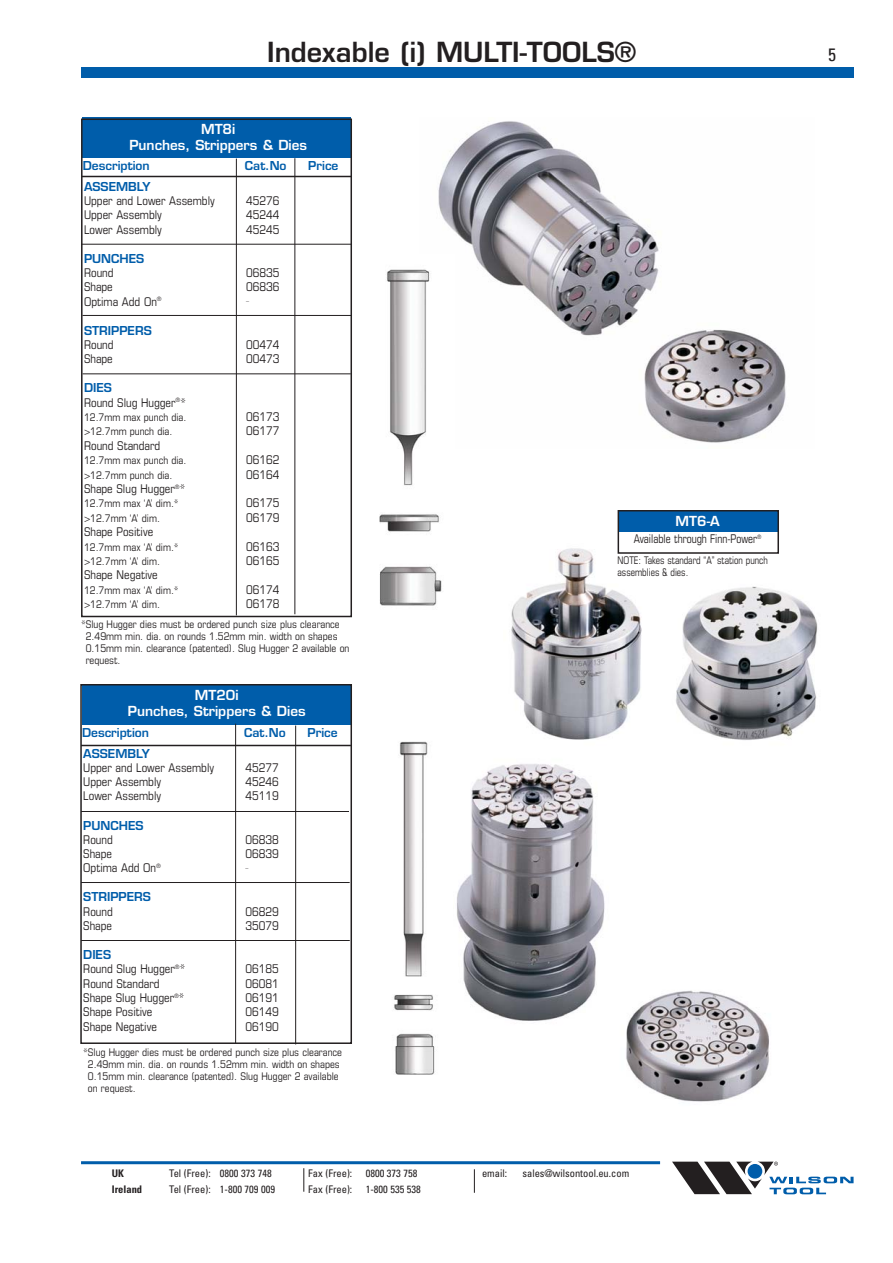
<style>
.page{position:relative;width:893px;height:1263px;background:#fff}
.page>*{position:absolute;margin:0;border:0;box-sizing:border-box;transform-origin:0 0}
.t1{font:600 27px "Eurostile";color:#231f20}
.t2{font:condensed 18px "Univers";color:#231f20}
.t3{font:600 13.5px/16.2px "Eurostile";color:#fff;text-align:center}
.t4{font:condensed 12px/14.1px "Eurostile";color:#231f20}
.t5{font:600 12px "Eurostile";color:#005daa}
.t6{font:condensed 12px "Eurostile";color:#231f20;scale:.9 1}
.t7{font:condensed 10.5px/12px "Eurostile";color:#231f20}
.t8{font:condensed 10.5px "Univers";color:#231f20}
.t9{font:condensed 10.5px/12px "Eurostile";color:#231f20;scale:.9 1}
.t10{font:700 condensed 10.5px "Univers";color:#231f20}
.t11{font:condensed 6px "Eurostile";color:#231f20}
.s1{font-weight:600;font-stretch:normal;color:#005daa}
</style>
<div class="page">
<div style="left:81px;top:68px;width:772px;height:10px;background:#005daa"></div>
<hr style="left:81px;top:1161px;width:579px;height:3px;background:#005daa">
<svg style="left:672px;top:1162px;width:181px;height:32px"></svg>
<img style="left:438px;top:121px;width:348px;height:322px">
<img style="left:457px;top:764px;width:312px;height:338px">
<img style="left:511px;top:548px;width:307px;height:192px">
<img style="left:379px;top:254px;width:75px;height:352px">
<img style="left:393px;top:741px;width:42px;height:334px">
<div style="left:82px;top:118px;width:269px;height:40px;background:#005daa"></div>
<hr style="left:82px;top:315px;width:269px;height:1px;background:#231f20">
<hr style="left:81px;top:244px;width:270px;height:1px;background:#231f20">
<hr style="left:83px;top:373px;width:268px;height:1px;background:#231f20">
<hr style="left:82px;top:176px;width:269px;height:1px;background:#231f20">
<div style="left:81px;top:119px;width:271px;height:498px;border:2px solid #231f20"></div>
<div style="left:82px;top:684px;width:270px;height:40px;background:#005daa"></div>
<hr style="left:81px;top:811px;width:268px;height:1px;background:#231f20">
<hr style="left:81px;top:940px;width:269px;height:1px;background:#231f20">
<hr style="left:81px;top:882px;width:269px;height:1px;background:#231f20">
<hr style="left:81px;top:745px;width:270px;height:1px;background:#231f20">
<hr style="left:235px;top:724px;width:1px;height:319px;background:#231f20">
<div style="left:80px;top:684px;width:272px;height:360px;border:2px solid #231f20"></div>
<div style="left:618px;top:511px;width:160px;height:21px;background:#005daa"></div>
<div style="left:617px;top:510px;width:162px;height:44px;border:2px solid #231f20"></div>
<hr style="left:236px;top:159px;width:1px;height:456px;background:#231f20">
<hr style="left:294px;top:158px;width:1px;height:456px;background:#231f20">
<hr style="left:295px;top:726px;width:1px;height:318px;background:#231f20">
<svg style="left:303px;top:1168px;width:1px;height:24px"></svg>
<svg style="left:474px;top:1169px;width:1px;height:24px"></svg>
<h1 class="t1" style="left:267px;top:42px;width:370px">Indexable (i) MULTI-TOOLS®</h1>
<h2 class="t2" style="left:828px;top:48px;width:9px">5</h2>
<p class="t3" style="left:129px;top:122px;width:179px">MT8i<br>Punches, Strippers &amp; Dies</p>
<p class="t5" style="left:83px;top:161px;width:68px">Description</p>
<p class="t5" style="left:245px;top:161px;width:43px">Cat.No</p>
<p class="t5" style="left:308px;top:161px;width:32px">Price</p>
<p class="t5" style="left:84px;top:182px;width:68px">ASSEMBLY</p>
<p class="t4" style="left:84px;top:195px;width:132px">Upper and Lower Assembly</p>
<p class="t4" style="left:246px;top:195px;width:35px">45276</p>
<p class="t4" style="left:84px;top:209px;width:79px">Upper Assembly</p>
<p class="t4" style="left:246px;top:209px;width:35px">45244</p>
<p class="t4" style="left:84px;top:223px;width:79px">Lower Assembly</p>
<p class="t4" style="left:246px;top:223px;width:35px">45245</p>
<p class="t5" style="left:84px;top:254px;width:62px">PUNCHES</p>
<p class="t4" style="left:84px;top:267px;width:31px">Round</p>
<p class="t4" style="left:246px;top:267px;width:35px">06835</p>
<p class="t4" style="left:84px;top:281px;width:30px">Shape</p>
<p class="t4" style="left:246px;top:281px;width:35px">06836</p>
<p class="t4" style="left:84px;top:295px;width:79px">Optima Add On<sup>®</sup></p>
<p class="t11" style="left:246px;top:297px;width:4px">_</p>
<p class="t5" style="left:84px;top:326px;width:69px">STRIPPERS</p>
<p class="t4" style="left:84px;top:339px;width:31px">Round</p>
<p class="t4" style="left:246px;top:339px;width:35px">00474</p>
<p class="t4" style="left:84px;top:353px;width:30px">Shape</p>
<p class="t4" style="left:246px;top:353px;width:35px">00473</p>
<p class="t4" style="left:84px;top:382px;width:103px"><span class="s1">DIES<br></span>Round Slug Hugger<sup>®</sup>*</p>
<p class="t7" style="left:84px;top:412px;width:104px">12.7mm max punch dia.</p>
<p class="t4" style="left:246px;top:411px;width:35px">06173</p>
<p class="t7" style="left:84px;top:427px;width:90px">&gt;12.7mm punch dia.</p>
<p class="t4" style="left:246px;top:425px;width:35px">06177</p>
<p class="t4" style="left:84px;top:439px;width:78px">Round Standard</p>
<p class="t7" style="left:84px;top:455px;width:104px">12.7mm max punch dia.</p>
<p class="t4" style="left:246px;top:454px;width:35px">06162</p>
<p class="t7" style="left:84px;top:470px;width:90px">&gt;12.7mm punch dia.</p>
<p class="t4" style="left:246px;top:468px;width:35px">06164</p>
<p class="t4" style="left:84px;top:483px;width:103px">Shape Slug Hugger<sup>®</sup>*</p>
<p class="t7" style="left:84px;top:499px;width:96px">12.7mm max ‘A’ dim.*</p>
<p class="t4" style="left:246px;top:497px;width:35px">06175</p>
<p class="t7" style="left:84px;top:513px;width:77px">&gt;12.7mm ‘A’ dim.</p>
<p class="t4" style="left:246px;top:511px;width:35px">06179</p>
<p class="t4" style="left:84px;top:526px;width:71px">Shape Positive</p>
<p class="t7" style="left:84px;top:542px;width:96px">12.7mm max ‘A’ dim.*</p>
<p class="t4" style="left:246px;top:540px;width:35px">06163</p>
<p class="t7" style="left:84px;top:556px;width:77px">&gt;12.7mm ‘A’ dim.</p>
<p class="t4" style="left:246px;top:555px;width:35px">06165</p>
<p class="t4" style="left:84px;top:569px;width:75px">Shape Negative</p>
<p class="t7" style="left:84px;top:585px;width:96px">12.7mm max ‘A’ dim.*</p>
<p class="t4" style="left:246px;top:583px;width:35px">06174</p>
<p class="t7" style="left:84px;top:599px;width:77px">&gt;12.7mm ‘A’ dim.</p>
<p class="t4" style="left:246px;top:598px;width:35px">06178</p>
<p class="t7" style="left:86px;top:620px;width:265px;text-indent:-5px">*Slug Hugger dies must be ordered punch size plus clearance 2.49mm min. dia. on rounds 1.52mm min. width on shapes 0.15mm min. clearance (patented). Slug Hugger 2 available on request.</p>
<p class="t3" style="left:128px;top:688px;width:179px">MT20i<br>Punches, Strippers &amp; Dies</p>
<p class="t5" style="left:82px;top:728px;width:68px">Description</p>
<p class="t5" style="left:244px;top:728px;width:43px">Cat.No</p>
<p class="t5" style="left:307px;top:728px;width:32px">Price</p>
<p class="t5" style="left:83px;top:748px;width:68px">ASSEMBLY</p>
<p class="t4" style="left:83px;top:761px;width:132px">Upper and Lower Assembly</p>
<p class="t4" style="left:245px;top:761px;width:35px">45277</p>
<p class="t4" style="left:83px;top:776px;width:79px">Upper Assembly</p>
<p class="t4" style="left:245px;top:776px;width:35px">45246</p>
<p class="t4" style="left:83px;top:790px;width:79px">Lower Assembly</p>
<p class="t4" style="left:245px;top:790px;width:35px">45119</p>
<p class="t5" style="left:83px;top:820px;width:62px">PUNCHES</p>
<p class="t4" style="left:83px;top:833px;width:31px">Round</p>
<p class="t4" style="left:245px;top:833px;width:35px">06838</p>
<p class="t4" style="left:83px;top:848px;width:30px">Shape</p>
<p class="t4" style="left:245px;top:848px;width:35px">06839</p>
<p class="t4" style="left:83px;top:862px;width:79px">Optima Add On<sup>®</sup></p>
<p class="t11" style="left:245px;top:864px;width:4px">_</p>
<p class="t5" style="left:83px;top:892px;width:69px">STRIPPERS</p>
<p class="t4" style="left:83px;top:905px;width:31px">Round</p>
<p class="t4" style="left:245px;top:905px;width:35px">06829</p>
<p class="t4" style="left:83px;top:920px;width:30px">Shape</p>
<p class="t4" style="left:245px;top:920px;width:35px">35079</p>
<p class="t4" style="left:83px;top:949px;width:103px"><span class="s1">DIES<br></span>Round Slug Hugger<sup>®</sup>*</p>
<p class="t4" style="left:245px;top:963px;width:35px">06185</p>
<p class="t4" style="left:83px;top:977px;width:78px">Round Standard</p>
<p class="t4" style="left:245px;top:977px;width:35px">06081</p>
<p class="t4" style="left:83px;top:992px;width:103px">Shape Slug Hugger<sup>®</sup>*</p>
<p class="t4" style="left:245px;top:992px;width:35px">06191</p>
<p class="t4" style="left:83px;top:1006px;width:71px">Shape Positive</p>
<p class="t4" style="left:245px;top:1006px;width:35px">06149</p>
<p class="t4" style="left:83px;top:1021px;width:75px">Shape Negative</p>
<p class="t4" style="left:245px;top:1021px;width:35px">06190</p>
<p class="t7" style="left:88px;top:1047px;width:255px;text-indent:-5px">*Slug Hugger dies must be ordered punch size plus clearance 2.49mm min. dia. on rounds 1.52mm min. width on shapes 0.15mm min. clearance (patented). Slug Hugger 2 available on request.</p>
<p class="t10" style="left:112px;top:1170px;width:14px">UK</p>
<p class="t8" style="left:169px;top:1170px;width:104px">Tel (Free): 0800 373 748</p>
<p class="t10" style="left:112px;top:1185px;width:32px">Ireland</p>
<p class="t8" style="left:169px;top:1185px;width:107px">Tel (Free): 1-800 709 009</p>
<p class="t8" style="left:308px;top:1170px;width:45px">Fax (Free):</p>
<p class="t8" style="left:366px;top:1170px;width:53px">0800 373 758</p>
<p class="t8" style="left:308px;top:1185px;width:45px">Fax (Free):</p>
<p class="t8" style="left:366px;top:1185px;width:57px">1-800 535 538</p>
<p class="t3" style="left:675px;top:514px;width:46px">MT6-A</p>
<p class="t6" style="left:633px;top:535px;width:143px">Available through Finn-Power<sup>®</sup></p>
<p class="t9" style="left:617px;top:556px;width:168px">NOTE: Takes standard “A” station punch assemblies &amp; dies.</p>
<p class="t8" style="left:482px;top:1169px;width:27px">email:</p>
<p class="t8" style="left:522px;top:1169px;width:108px">sales@wilsontool.eu.com</p>
</div>
